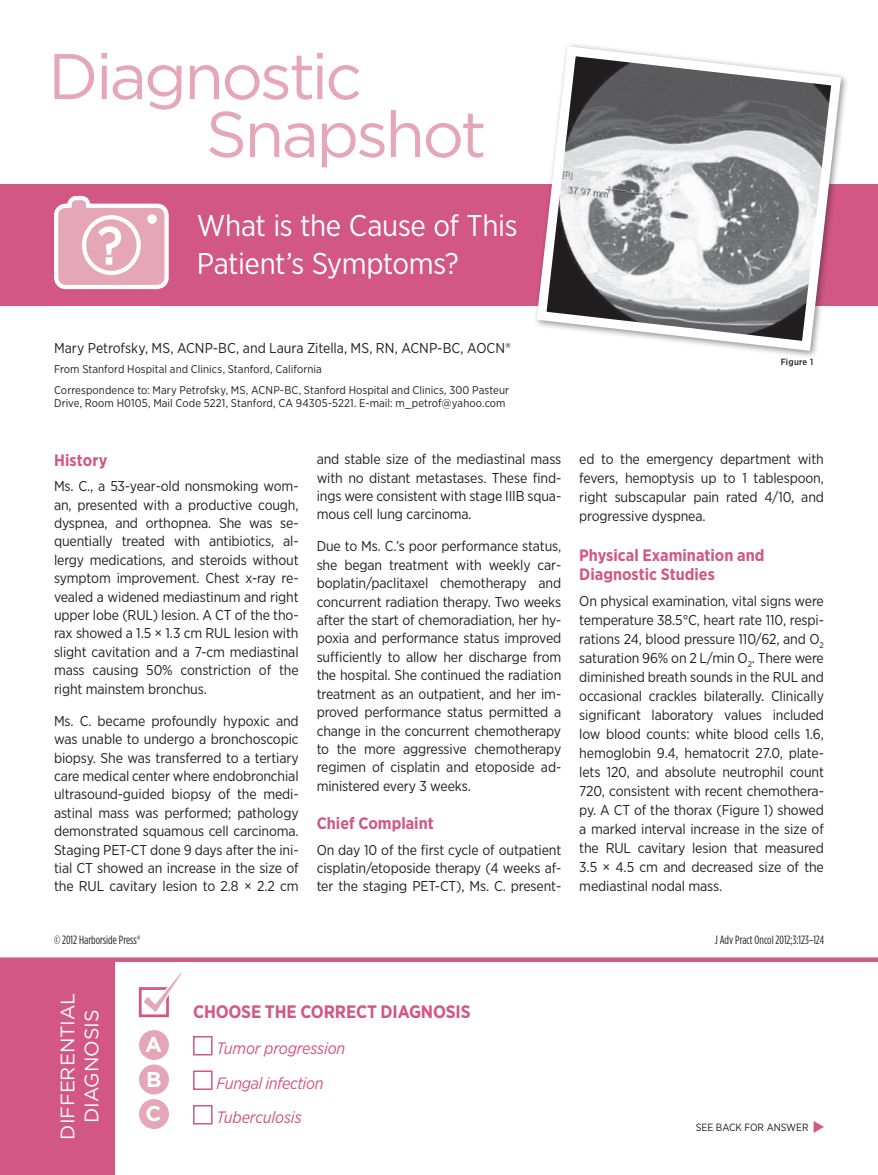
<style>
.page{position:relative;width:878px;height:1175px;background:#fff}
.page>*{position:absolute;margin:0;border:0;box-sizing:border-box;transform-origin:0 0}
.t1{font:64.5px/57.9px "Gotham";letter-spacing:-.045em;color:#e5a7b7}
.t2{font:51px "Gotham Narrow";color:#fff}
.t3{font:30px "Gotham Narrow";letter-spacing:-.015em;color:#fff}
.t4{font:700 21.45px "Gotham";color:#fff}
.t5{font:19.5px/24px "Gotham";letter-spacing:-.005em;color:#fff;text-align:center}
.t6{font:700 18px "Gotham Narrow";letter-spacing:-.01em;color:#d25784}
.heading{font:700 16.5px/19px "Gotham Narrow";color:#d25784}
.t7{font:italic 16.5px "Gotham Narrow";letter-spacing:-.015em;color:#d25784}
.Body{font:14.25px/18.5px "Gotham Narrow";letter-spacing:-.01em;color:#231f20;text-align:justify}
.Citation{font:12px "Gotham Condensed";color:#231f20}
.Copyright{font:12px "Gotham Condensed";color:#231f20}
.Body-2{font:11.25px/13.5px "Gotham Narrow";letter-spacing:.005em;color:#231f20}
.t8{font:10.5px "Gotham Narrow";letter-spacing:-.005em;color:#231f20}
.t9{font:500 9px "Gotham Narrow";letter-spacing:.03em;color:#231f20}
</style>
<div class="page">
<div style="left:0;top:959px;width:114px;height:215px;background:#d25784"></div>
<div style="left:0;top:185px;width:878px;height:121px;background:#d25784"></div>
<div style="left:139px;top:1030px;width:30px;height:30px;background:#e5a7b7;border-radius:50%"></div>
<svg style="left:193px;top:1036px;width:20px;height:20px"></svg>
<div style="left:139px;top:1064px;width:30px;height:30px;background:#e5a7b7;border-radius:50%"></div>
<svg style="left:193px;top:1070px;width:20px;height:20px"></svg>
<div style="left:139px;top:1099px;width:30px;height:30px;background:#e5a7b7;border-radius:50%"></div>
<svg style="left:193px;top:1105px;width:20px;height:20px"></svg>
<div style="left:0;top:957px;width:878px;height:5px;background:#d25784"></div>
<svg style="left:138px;top:973px;width:44px;height:45px"></svg>
<svg style="left:54px;top:195px;width:115px;height:95px;background:#e8b1c0"></svg>
<div style="left:82px;top:215px;width:59px;height:60px;border:4px solid #fff;border-radius:50%"></div>
<div style="left:147px;top:214px;width:10px;height:10px;background:#fff;border-radius:50%"></div>
<svg style="left:813px;top:1121px;width:11px;height:11px"></svg>
<svg style="left:531px;top:44px;width:315px;height:312px"></svg>
<p class="t1" style="left:206px;top:46px;width:282px;text-indent:-158px">Diagnostic<br>Snapshot</p>
<p class="t2" style="left:98px;top:214px;width:25px">?</p>
<p class="t3" style="left:197px;top:207px;width:322px">What is the Cause of This</p>
<p class="t3" style="left:197px;top:244px;width:263px">Patient’s Symptoms?</p>
<p class="Body" style="left:54px;top:338px;width:458px">Mary Petrofsky, MS, ACNP-BC, and Laura Zitella, MS, RN, ACNP-BC, AOCN®</p>
<p class="Body-2" style="left:54px;top:362px;width:269px">From Stanford Hospital and Clinics, Stanford, California</p>
<p class="Body-2" style="left:54px;top:383px;width:456px">Correspondence to: Mary Petrofsky, MS, ACNP-BC, Stanford Hospital and Clinics, 300 Pasteur<br>Drive, Room H0105, Mail Code 5221, Stanford, CA 94305-5221. E-mail: m_petrof@yahoo.com</p>
<p class="heading" style="left:54px;top:450px;width:55px">History</p>
<p class="Body" style="left:54px;top:476px;width:246px">Ms. C., a 53-year-old nonsmoking wom&shy;an, presented with a productive cough, dyspnea, and orthopnea. She was se&shy;quentially treated with antibiotics, al&shy;lergy medications, and steroids without symptom improvement. Chest x-ray re&shy;vealed a widened mediastinum and right upper lobe (RUL) lesion. A CT of the tho&shy;rax showed a 1.5 × 1.3 cm RUL lesion with slight cavitation and a 7-cm mediastinal mass causing 50% constriction of the right mainstem bronchus.</p>
<p class="Body" style="left:54px;top:711px;width:246px">Ms. C. became profoundly hypoxic and was unable to undergo a bronchoscopic biopsy. She was transferred to a tertiary care medical center where endobronchial ultrasound-guided biopsy of the medi&shy;astinal mass was performed; pathology demonstrated squamous cell carcinoma.<br>Staging PET-CT done 9 days after the ini&shy;tial CT showed an increase in the size of the RUL cavitary lesion to 2.8 × 2.2 cm</p>
<p class="Body" style="left:316px;top:449px;width:246px">and stable size of the mediastinal mass with no distant metastases. These find&shy;ings were consistent with stage IIIB squa&shy;mous cell lung carcinoma.</p>
<p class="Body" style="left:316px;top:537px;width:246px">Due to Ms. C.’s poor performance status, she began treatment with weekly car&shy;boplatin/paclitaxel chemotherapy and concurrent radiation therapy. Two weeks after the start of chemoradiation, her hy&shy;poxia and performance status improved sufficiently to allow her discharge from the hospital. She continued the radiation treatment as an outpatient, and her im&shy;proved performance status permitted a change in the concurrent chemotherapy to the more aggressive chemotherapy regimen of cisplatin and etoposide ad&shy;ministered every 3 weeks.</p>
<p class="heading" style="left:316px;top:814px;width:119px">Chief Complaint</p>
<p class="Body" style="left:316px;top:840px;width:246px">On day 10 of the first cycle of outpatient cisplatin/etoposide therapy (4 weeks af&shy;ter the staging PET-CT), Ms. C. present-</p>
<p class="t9" style="left:780px;top:356px;width:34px">Figure 1</p>
<p class="Body" style="left:579px;top:449px;width:246px;line-height:19px">ed to the emergency department with fevers, hemoptysis up to 1 tablespoon, right subscapular pain rated 4/10, and progressive dyspnea.</p>
<p class="heading" style="left:579px;top:545px;width:187px">Physical Examination and<br>Diagnostic Studies</p>
<p class="Body" style="left:579px;top:590px;width:246px;line-height:19px">On physical examination, vital signs were temperature 38.5°C, heart rate 110, respi&shy;rations 24, blood pressure 110/62, and O<sub>2 </sub>saturation 96% on 2 L/min O<sub>2</sub>. There were diminished breath sounds in the RUL and occasional crackles bilaterally. Clinically significant laboratory values included low blood counts: white blood cells 1.6, hemoglobin 9.4, hematocrit 27.0, plate&shy;lets 120, and absolute neutrophil count 720, consistent with recent chemothera&shy;py. A CT of the thorax (Figure 1) showed a marked interval increase in the size of the RUL cavitary lesion that measured 3.5 × 4.5 cm and decreased size of the mediastinal nodal mass.</p>
<p class="Copyright" style="left:54px;top:933px;width:88px">© 2012 Harborside Press®</p>
<p class="Citation" style="left:714px;top:932px;width:111px">J Adv Pract Oncol 2012;3:123–124</p>
<p class="t5" style="left:55px;top:1139px;width:148px;rotate:-90deg">DIFFERENTIAL<br>DIAGNOSIS</p>
<p class="t6" style="left:193px;top:1000px;width:279px">CHOOSE THE CORRECT DIAGNOSIS</p>
<p class="t4" style="left:145px;top:1030px;width:18px">A</p>
<p class="t7" style="left:216px;top:1038px;width:130px">Tumor progression</p>
<p class="t4" style="left:146px;top:1065px;width:17px">B</p>
<p class="t7" style="left:216px;top:1072px;width:108px">Fungal infection</p>
<p class="t4" style="left:145px;top:1099px;width:17px">C</p>
<p class="t7" style="left:216px;top:1107px;width:87px">Tuberculosis</p>
<p class="t8" style="left:695px;top:1120px;width:114px">SEE BACK FOR ANSWER</p>
</div>
